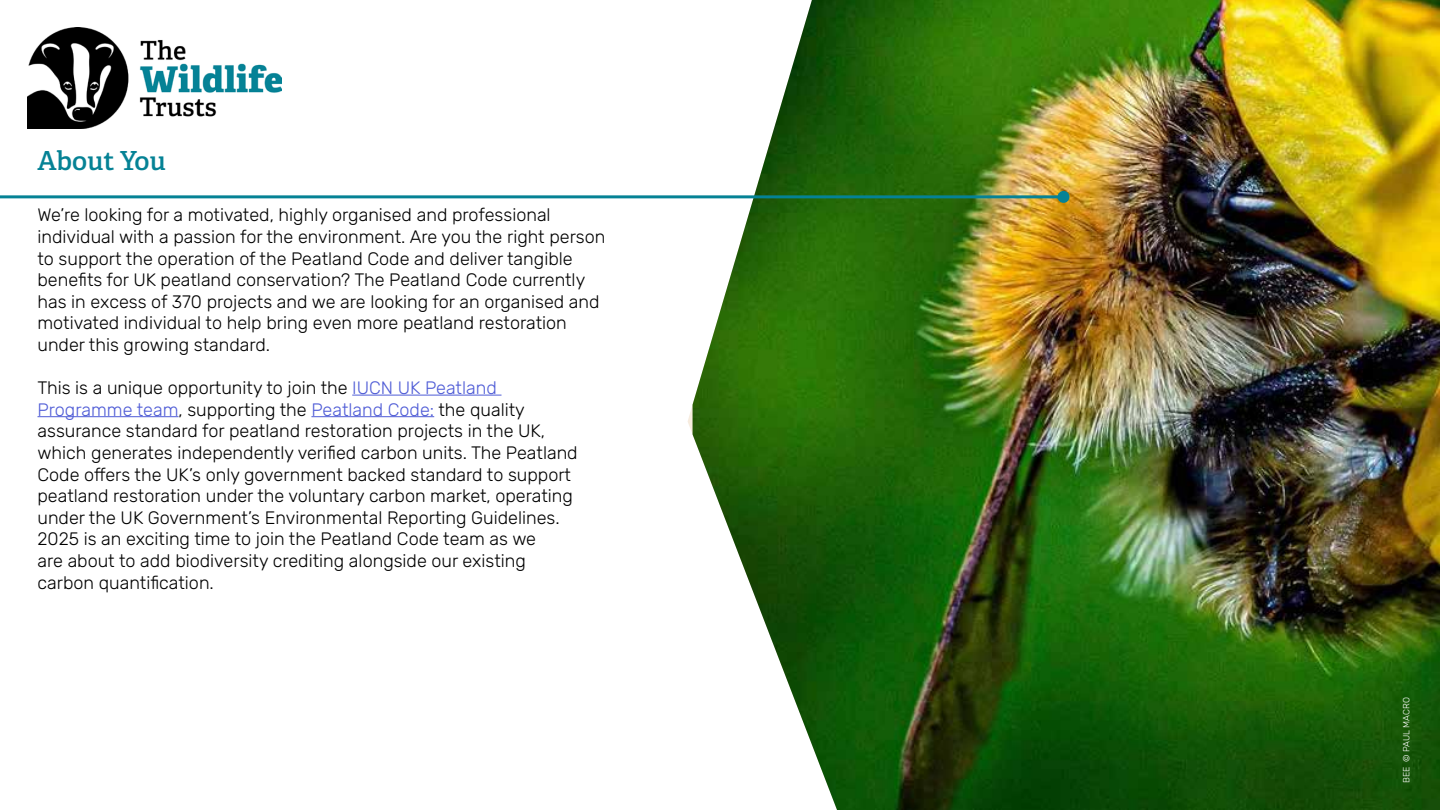
<style>
.page{position:relative;width:1440px;height:810px;background:#fff}
.page>*{position:absolute;margin:0;border:0;box-sizing:border-box;transform-origin:0 0}
.t1{font:600 26.25px "Adelle";letter-spacing:-.005em;color:#058295}
.t2{font:300 18px/21.6px "Rubik";color:#000}
.t3{font:300 9px "Rubik";color:#fff}
.s1{color:#4f5cd6}
</style>
<div class="page">
<img style="left:693px;top:0;width:747px;height:810px">
<hr style="left:352px;top:395px;width:150px;height:1px;background:#4f5cd6">
<hr style="left:38px;top:416px;width:141px;height:1px;background:#4f5cd6">
<hr style="left:311px;top:416px;width:123px;height:1px;background:#4f5cd6">
<img style="left:27px;top:27px;width:254px;height:101px">
<hr style="left:0;top:195px;width:1064px;height:3px;background:#058295">
<div style="left:1058px;top:191px;width:12px;height:12px;background:#058295;border-radius:50%"></div>
<h1 class="t1" style="left:38px;top:141px;width:130px">About You</h1>
<p class="t2" style="left:38px;top:205px;width:569px">We’re looking for a motivated, highly organised and professional individual with a passion for the environment. Are you the right person to support the operation of the Peatland Code and deliver tangible benefits for UK peatland conservation? The Peatland Code currently has in excess of 370 projects and we are looking for an organised and motivated individual to help bring even more peatland restoration under this growing standard.</p>
<p class="t2" style="left:38px;top:378px;width:542px">This is a unique opportunity to join the <span class="s1">IUCN UK Peatland Programme team</span>, supporting the <span class="s1">Peatland Code:</span> the quality assurance standard for peatland restoration projects in the UK, which generates independently verified carbon units. The Peatland Code offers the UK’s only government backed standard to support peatland restoration under the voluntary carbon market, operating under the UK Government’s Environmental Reporting Guidelines.<br>2025 is an exciting time to join the Peatland Code team as we<br>are about to add biodiversity crediting alongside our existing carbon quantification.</p>
<p class="t3" style="left:1401px;top:783px;width:87px;rotate:-90deg">BEE © PAUL MACRO</p>
</div>
